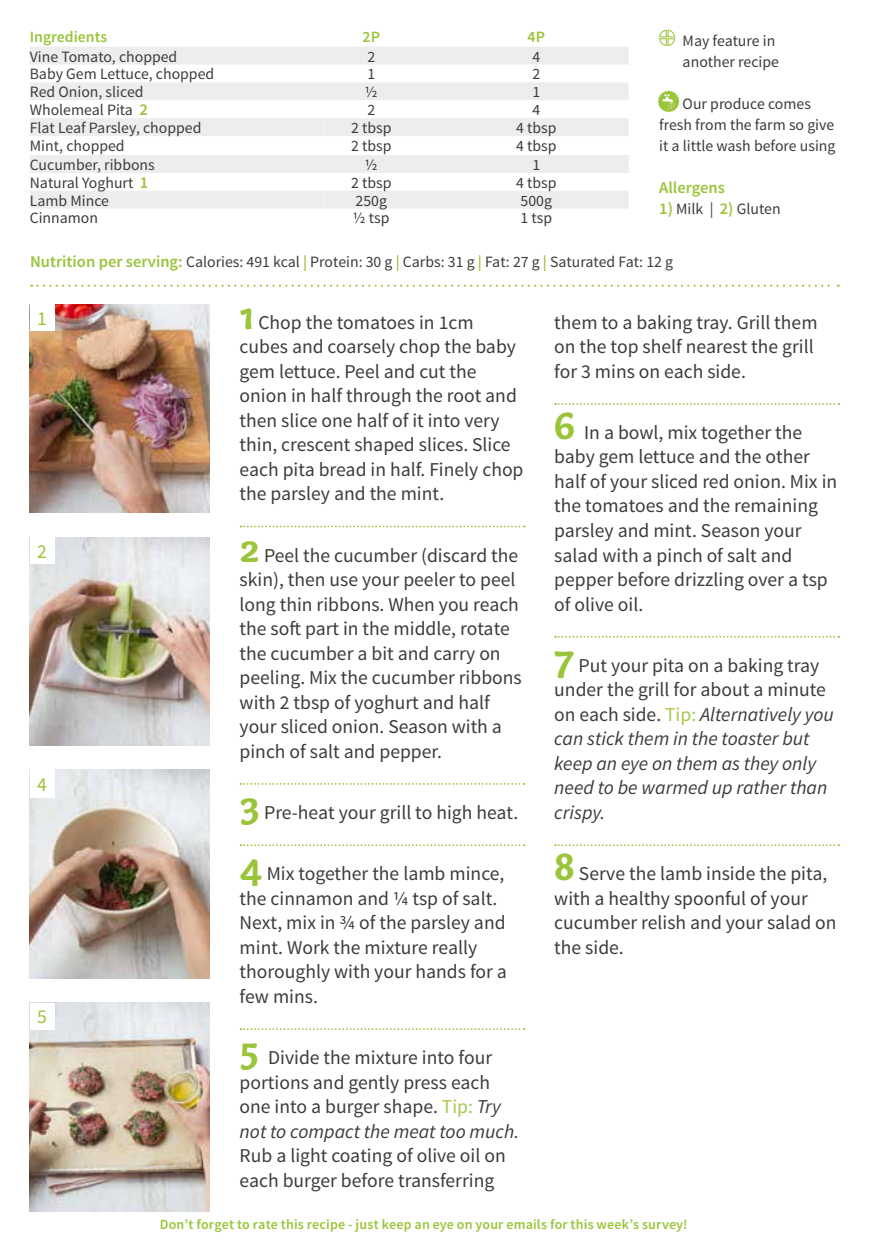
<style>
.page{position:relative;width:869px;height:1241px;background:#fff}
.page>*{position:absolute;margin:0;border:0;box-sizing:border-box;transform-origin:0 0}
.t1{font:19.6px/24.5px "Source Sans Pro";color:#3c3c3b}
.t2{font:italic 19.6px/24.5px "Source Sans Pro";color:#3c3c3b}
.t3{font:19.6px "Source Sans Pro";color:#9ac43a}
.t4{font:600 16.45px "Source Sans Pro";color:#9ac43a}
.t5{font:15.75px/21px "Source Sans Pro";color:#3c3c3b}
.t6{font:600 15.75px "Source Sans Pro";color:#9ac43a}
.t7{font:15.75px "Source Sans Pro";color:#3c3c3b}
.t8{font:600 14px "Source Sans Pro";letter-spacing:.015em;color:#9ac43a}
.s1{font-weight:600;font-size:16.45px;color:#9ac43a}
.s2{font-weight:600;color:#9ac43a}
.s3{font-family:"Capucine Basic";font-weight:700;font-size:41.12px;color:#9ac43a}
.s4{color:#a6c94f}
.s5{font-style:italic}
.s6{font-family:"Capucine Basic";font-weight:700;font-style:normal;font-size:41.12px;color:#9ac43a}
.s7{font-style:normal}
.s8{font-style:normal;color:#a6c94f}
</style>
<div class="page">
<img style="left:30px;top:1002px;width:180px;height:208px">
<img style="left:30px;top:769px;width:180px;height:209px">
<img style="left:30px;top:304px;width:180px;height:208px">
<img style="left:30px;top:537px;width:180px;height:208px">
<svg style="left:240px;top:525px;width:284px;height:2px"></svg>
<svg style="left:240px;top:783px;width:284px;height:1px"></svg>
<svg style="left:240px;top:844px;width:284px;height:2px"></svg>
<svg style="left:240px;top:1028px;width:284px;height:1px"></svg>
<svg style="left:555px;top:403px;width:283px;height:2px"></svg>
<svg style="left:555px;top:636px;width:283px;height:1px"></svg>
<svg style="left:555px;top:844px;width:283px;height:2px"></svg>
<svg style="left:31px;top:284px;width:807px;height:3px"></svg>
<svg style="left:659px;top:29px;width:16px;height:17px"></svg>
<div style="left:30px;top:47px;width:598px;height:17px;background:#ededed"></div>
<svg style="left:30px;top:82px;width:598px;height:126px;fill:#ededed"></svg>
<div style="left:30px;top:304px;width:25px;height:26px;background:#fff"></div>
<div style="left:30px;top:537px;width:25px;height:26px;background:#fff"></div>
<div style="left:30px;top:769px;width:25px;height:29px;background:#fff"></div>
<div style="left:30px;top:1002px;width:25px;height:27px;background:#fff"></div>
<svg style="left:658px;top:91px;width:21px;height:21px"></svg>
<p class="t6" style="left:30px;top:26px;width:79px">Ingredients</p>
<p class="t6" style="left:362px;top:26px;width:19px">2P</p>
<p class="t6" style="left:527px;top:26px;width:19px">4P</p>
<p class="t5" style="left:30px;top:46px;width:149px">Vine Tomato, chopped</p>
<p class="t5" style="left:367px;top:46px;width:9px">2</p>
<p class="t5" style="left:532px;top:46px;width:9px">4</p>
<p class="t5" style="left:30px;top:64px;width:186px">Baby Gem Lettuce, chopped</p>
<p class="t7" style="left:367px;top:64px;width:9px">1</p>
<p class="t5" style="left:532px;top:64px;width:9px">2</p>
<p class="t5" style="left:30px;top:82px;width:115px">Red Onion, sliced</p>
<p class="t5" style="left:365px;top:82px;width:14px">½</p>
<p class="t5" style="left:532px;top:82px;width:9px">1</p>
<p class="t5" style="left:30px;top:100px;width:120px">Wholemeal Pita <span class="s1">2</span></p>
<p class="t5" style="left:367px;top:100px;width:9px">2</p>
<p class="t5" style="left:532px;top:100px;width:9px">4</p>
<p class="t5" style="left:30px;top:117px;width:173px">Flat Leaf Parsley, chopped</p>
<p class="t5" style="left:351px;top:117px;width:42px">2 tbsp</p>
<p class="t5" style="left:516px;top:117px;width:42px">4 tbsp</p>
<p class="t5" style="left:30px;top:136px;width:96px">Mint, chopped</p>
<p class="t5" style="left:351px;top:136px;width:42px">2 tbsp</p>
<p class="t5" style="left:516px;top:136px;width:42px">4 tbsp</p>
<p class="t5" style="left:30px;top:154px;width:126px">Cucumber, ribbons</p>
<p class="t5" style="left:365px;top:154px;width:14px">½</p>
<p class="t5" style="left:532px;top:154px;width:9px">1</p>
<p class="t5" style="left:30px;top:172px;width:120px">Natural Yoghurt <span class="s1">1</span></p>
<p class="t5" style="left:351px;top:172px;width:42px">2 tbsp</p>
<p class="t5" style="left:516px;top:172px;width:42px">4 tbsp</p>
<p class="t5" style="left:30px;top:190px;width:81px">Lamb Mince</p>
<p class="t5" style="left:355px;top:190px;width:33px">250g</p>
<p class="t5" style="left:520px;top:190px;width:33px">500g</p>
<p class="t5" style="left:30px;top:208px;width:70px">Cinnamon</p>
<p class="t5" style="left:353px;top:208px;width:38px">½ tsp</p>
<p class="t5" style="left:520px;top:208px;width:33px">1 tsp</p>
<p class="t5" style="left:682px;top:30px;width:98px">May feature in another recipe</p>
<p class="t5" style="left:659px;top:93px;width:178px;text-align:center">Our produce comes<br>fresh from the farm so give it a little wash before using</p>
<p class="t4" style="left:659px;top:177px;width:67px">Allergens</p>
<p class="t5" style="left:659px;top:198px;width:123px"><span class="s1">1)</span> Milk | <span class="s1">2)</span> Gluten</p>
<p class="t5" style="left:30px;top:252px;width:644px"><span class="s1">Nutrition per serving:</span> Calories: 491 kcal <span class="s2">|</span> Protein: 30 g <span class="s2">|</span> Carbs: 31 g <span class="s2">|</span> Fat: 27 g <span class="s2">|</span> Saturated Fat: 12 g</p>
<p class="t3" style="left:37px;top:306px;width:11px">1</p>
<p class="t3" style="left:37px;top:539px;width:11px">2</p>
<p class="t3" style="left:37px;top:772px;width:11px">4</p>
<p class="t3" style="left:37px;top:1004px;width:11px">5</p>
<p class="t1" style="left:239px;top:310px;width:285px"><span class="s3">1</span> Chop the tomatoes in 1cm cubes and coarsely chop the baby gem lettuce. Peel and cut the onion in half through the root and then slice one half of it into very thin, crescent shaped slices. Slice each pita bread in half. Finely chop the parsley and the mint.</p>
<p class="t1" style="left:239px;top:543px;width:283px"><span class="s3">2</span> Peel the cucumber (discard the skin), then use your peeler to peel long thin ribbons. When you reach the soft part in the middle, rotate the cucumber a bit and carry on peeling. Mix the cucumber ribbons with 2 tbsp of yoghurt and half your sliced onion. Season with a pinch of salt and pepper.</p>
<p class="t1" style="left:239px;top:800px;width:280px"><span class="s3">3</span> Pre-heat your grill to high heat.</p>
<p class="t1" style="left:239px;top:861px;width:269px"><span class="s3">4</span> Mix together the lamb mince, the cinnamon and ¼ tsp of salt.<br>Next, mix in ¾ of the parsley and mint. Work the mixture really thoroughly with your hands for a few mins.</p>
<p class="t1" style="left:239px;top:1045px;width:281px"><span class="s3">5</span> Divide the mixture into four portions and gently press each one into a burger shape. <span class="s4">Tip:</span> <span class="s5">Try not to compact the meat too much.</span></p>
<p class="t1" style="left:239px;top:1143px;width:267px">Rub a light coating of olive oil on each burger before transferring</p>
<p class="t1" style="left:554px;top:310px;width:265px">them to a baking tray. Grill them on the top shelf nearest the grill for 3 mins on each side.</p>
<p class="t1" style="left:554px;top:420px;width:284px"><span class="s3">6</span> In a bowl, mix together the baby gem lettuce and the other half of your sliced red onion. Mix in the tomatoes and the remaining parsley and mint. Season your salad with a pinch of salt and pepper before drizzling over a tsp of olive oil.</p>
<p class="t2" style="left:554px;top:653px;width:281px"><span class="s6">7</span> <span class="s7">Put your pita on a baking tray under the grill for about a minute on each side.</span> <span class="s8">Tip:</span> Alternatively you can stick them in the toaster but keep an eye on them as they only need to be warmed up rather than crispy.</p>
<p class="t1" style="left:554px;top:861px;width:283px"><span class="s3">8</span> Serve the lamb inside the pita, with a healthy spoonful of your cucumber relish and your salad on the side.</p>
<p class="t8" style="left:160px;top:1215px;width:529px">Don’t forget to rate this recipe - just keep an eye on your emails for this week’s survey!</p>
</div>
